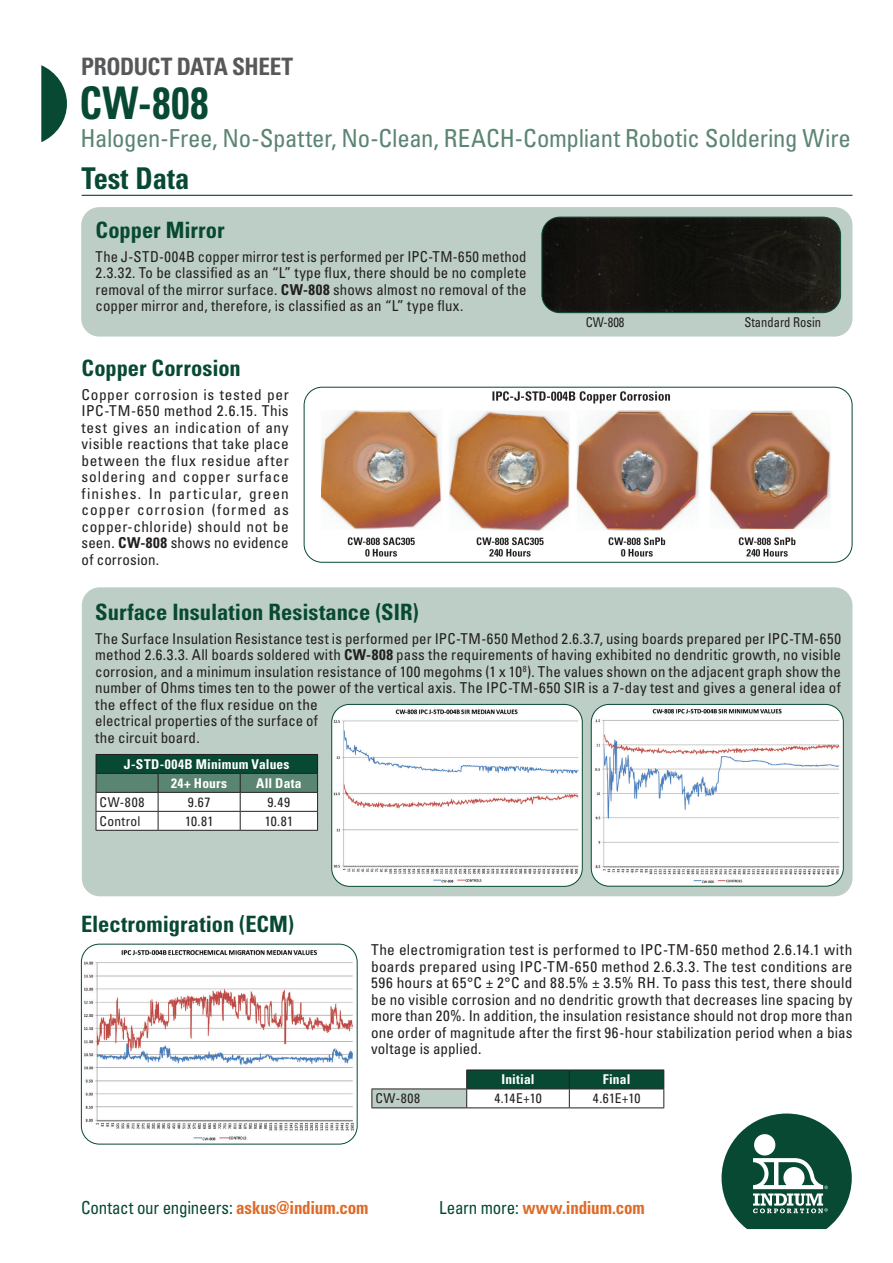
<style>
.page{position:relative;width:893px;height:1263px;background:#fff}
.page>*{position:absolute;margin:0;border:0;box-sizing:border-box;transform-origin:0 0}
.t1{font:700 condensed 45px "Univers LT Std";color:#074932;scale:.9 1}
.t2{font:700 condensed 30px "Univers LT Std";color:#074932;scale:.95 1}
.t3{font:condensed 24.75px "Univers LT Std";letter-spacing:-.01em;color:#5b8573}
.t4{font:700 condensed 24px "Univers LT Std";letter-spacing:-.02em;color:#57585a}
.t5{font:700 condensed 22.5px "Univers LT Std";color:#074932}
.t6{font:condensed 17.85px "Univers LT Std";letter-spacing:-.015em;color:#074932;scale:.95 1}
.t7{font:700 condensed 17.85px "Univers LT Std";letter-spacing:-.01em;color:#de6b27;scale:.95 1}
.t8{font:condensed 15px/16.5px "Univers LT Std";letter-spacing:.01em;color:#231f20;text-align:justify}
.t9{font:700 condensed 13.5px/18.9px "Univers LT Std";letter-spacing:.015em;color:#fff}
.t10{font:condensed 13.5px "Univers LT Std";letter-spacing:.005em;color:#231f20}
.t11{font:condensed 13.5px "Univers LT Std";letter-spacing:.005em;color:#231f20;scale:.93 1}
.t12{font:condensed 13.5px "Univers LT Std";letter-spacing:.025em;color:#231f20}
.s1{font-weight:700}
.s2{font-weight:700;color:#de6b27}
.s3{font-weight:400;color:#074932}
</style>
<div class="page">
<svg style="left:41px;top:65px;width:26px;height:77px"></svg>
<svg style="left:722px;top:1113px;width:130px;height:116px"></svg>
<div style="left:754px;top:1134px;width:21px;height:21px;background:#fff;border-radius:50%"></div>
<hr style="left:82px;top:195px;width:770px;height:1px;background:#074932">
<div style="left:81px;top:207px;width:771px;height:130px;background:#bccec5;border-radius:18px"></div>
<img style="left:543px;top:217px;width:298px;height:96px">
<div style="left:541px;top:217px;width:300px;height:96px;border:1px solid #074932;border-radius:18px"></div>
<img style="left:316px;top:387px;width:515px;height:174px">
<div style="left:304px;top:387px;width:548px;height:176px;border:1px solid #074932;border-radius:18px"></div>
<div style="left:82px;top:587px;width:770px;height:309px;background:#bccec5;border-radius:18px"></div>
<img style="left:333px;top:704px;width:248px;height:181px">
<div style="left:331px;top:704px;width:252px;height:183px;border:1px solid #074932;border-radius:18px"></div>
<img style="left:591px;top:704px;width:252px;height:182px">
<div style="left:591px;top:704px;width:253px;height:182px;border:1px solid #074932;border-radius:18px"></div>
<hr style="left:96px;top:754px;width:62px;height:1px;background:#231f20">
<hr style="left:158px;top:754px;width:82px;height:1px;background:#231f20">
<hr style="left:240px;top:754px;width:78px;height:1px;background:#231f20">
<svg style="left:96px;top:755px;width:222px;height:75px;background:#91aaa0"></svg>
<hr style="left:96px;top:830px;width:62px;height:1px;background:#231f20">
<hr style="left:158px;top:830px;width:82px;height:1px;background:#231f20">
<hr style="left:240px;top:830px;width:78px;height:1px;background:#231f20">
<img style="left:81px;top:944px;width:276px;height:200px">
<div style="left:81px;top:944px;width:277px;height:200px;border:1px solid #074932;border-radius:18px"></div>
<div style="left:372px;top:1089px;width:95px;height:19px;background:#bccec5"></div>
<hr style="left:466px;top:1069px;width:103px;height:1px;background:#231f20">
<hr style="left:569px;top:1069px;width:95px;height:1px;background:#231f20">
<hr style="left:371px;top:1088px;width:96px;height:1px;background:#231f20">
<svg style="left:371px;top:1089px;width:1px;height:18px"></svg>
<svg style="left:466px;top:1070px;width:198px;height:37px"></svg>
<hr style="left:371px;top:1107px;width:96px;height:1px;background:#231f20">
<hr style="left:467px;top:1107px;width:102px;height:1px;background:#231f20">
<hr style="left:569px;top:1107px;width:95px;height:1px;background:#231f20">
<h3 class="t4" style="left:81px;top:51px;width:214px">PRODUCT DATA SHEET</h3>
<h1 class="t1" style="left:80px;top:75px;width:145px">CW-808</h1>
<h3 class="t3" style="left:81px;top:122px;width:772px">Halogen-Free, No-Spatter, No-Clean, REACH-Compliant Robotic Soldering Wire</h3>
<h2 class="t2" style="left:82px;top:160px;width:115px">Test Data</h2>
<h3 class="t5" style="left:96px;top:217px;width:130px">Copper Mirror</h3>
<p class="t8" style="left:96px;top:248px;width:432px">The J-STD-004B copper mirror test is performed per IPC-TM-650 method 2.3.32. To be classified as an “L” type flux, there should be no complete removal of the mirror surface. <span class="s1">CW-808</span> shows almost no removal of the copper mirror and, therefore, is classified as an “L” type flux.</p>
<p class="t11" style="left:586px;top:314px;width:43px">CW-808</p>
<p class="t11" style="left:744px;top:314px;width:84px">Standard Rosin</p>
<h3 class="t5" style="left:82px;top:355px;width:161px">Copper Corrosion</h3>
<p class="t8" style="left:82px;top:386px;width:209px">Copper corrosion is tested per IPC-TM-650 method 2.6.15. This test gives an indication of any visible reactions that take place between the flux residue after soldering and copper surface finishes. In particular, green copper corrosion (formed as copper-chloride) should not be seen. <span class="s1">CW-808</span> shows no evidence of corrosion.</p>
<h3 class="t5" style="left:95px;top:598px;width:325px">Surface Insulation Resistance (SIR)</h3>
<p class="t8" style="left:95px;top:630px;width:747px;text-align:left">The Surface Insulation Resistance test is performed per IPC-TM-650 Method 2.6.3.7, using boards prepared per IPC-TM-650 method 2.6.3.3. All boards soldered with <span class="s1">CW-808</span> pass the requirements of having exhibited no dendritic growth, no visible corrosion, and a minimum insulation resistance of 100 megohms (1 x 10<sup>8</sup>). The values shown on the adjacent graph show the number of Ohms times ten to the power of the vertical axis. The IPC-TM-650 SIR is a 7-day test and gives a general idea of the effect of the flux residue on the<br>electrical properties of the surface of<br>the circuit board.</p>
<p class="t9" style="left:171px;top:754px;width:120px;text-indent:-47px">J-STD-004B Minimum Values<br>24+ Hours</p>
<p class="t9" style="left:256px;top:773px;width:47px">All Data</p>
<p class="t10" style="left:100px;top:793px;width:46px">CW-808</p>
<p class="t10" style="left:188px;top:793px;width:24px">9.67</p>
<p class="t10" style="left:267px;top:793px;width:24px">9.49</p>
<p class="t12" style="left:100px;top:812px;width:42px">Control</p>
<p class="t10" style="left:185px;top:812px;width:30px">10.81</p>
<p class="t10" style="left:265px;top:812px;width:30px">10.81</p>
<h3 class="t5" style="left:81px;top:910px;width:215px">Electromigration (ECM)</h3>
<p class="t8" style="left:371px;top:942px;width:483px">The electromigration test is performed to IPC-TM-650 method 2.6.14.1 with boards prepared using IPC-TM-650 method 2.6.3.3. The test conditions are 596 hours at 65°C ± 2°C and 88.5% ± 3.5% RH. To pass this test, there should be no visible corrosion and no dendritic growth that decreases line spacing by more than 20%. In addition, the insulation resistance should not drop more than one order of magnitude after the first 96-hour stabilization period when a bias voltage is applied.</p>
<p class="t9" style="left:501px;top:1070px;width:35px">Initial</p>
<p class="t9" style="left:603px;top:1070px;width:29px">Final</p>
<p class="t10" style="left:375px;top:1090px;width:46px">CW-808</p>
<p class="t10" style="left:494px;top:1090px;width:49px">4.14E+10</p>
<p class="t10" style="left:593px;top:1090px;width:49px">4.61E+10</p>
<p class="t6" style="left:81px;top:1196px;width:304px">Contact our engineers: <span class="s2">askus@indium.com</span></p>
<p class="t7" style="left:439px;top:1196px;width:218px"><span class="s3">Learn more:</span> www.indium.com</p>
</div>
